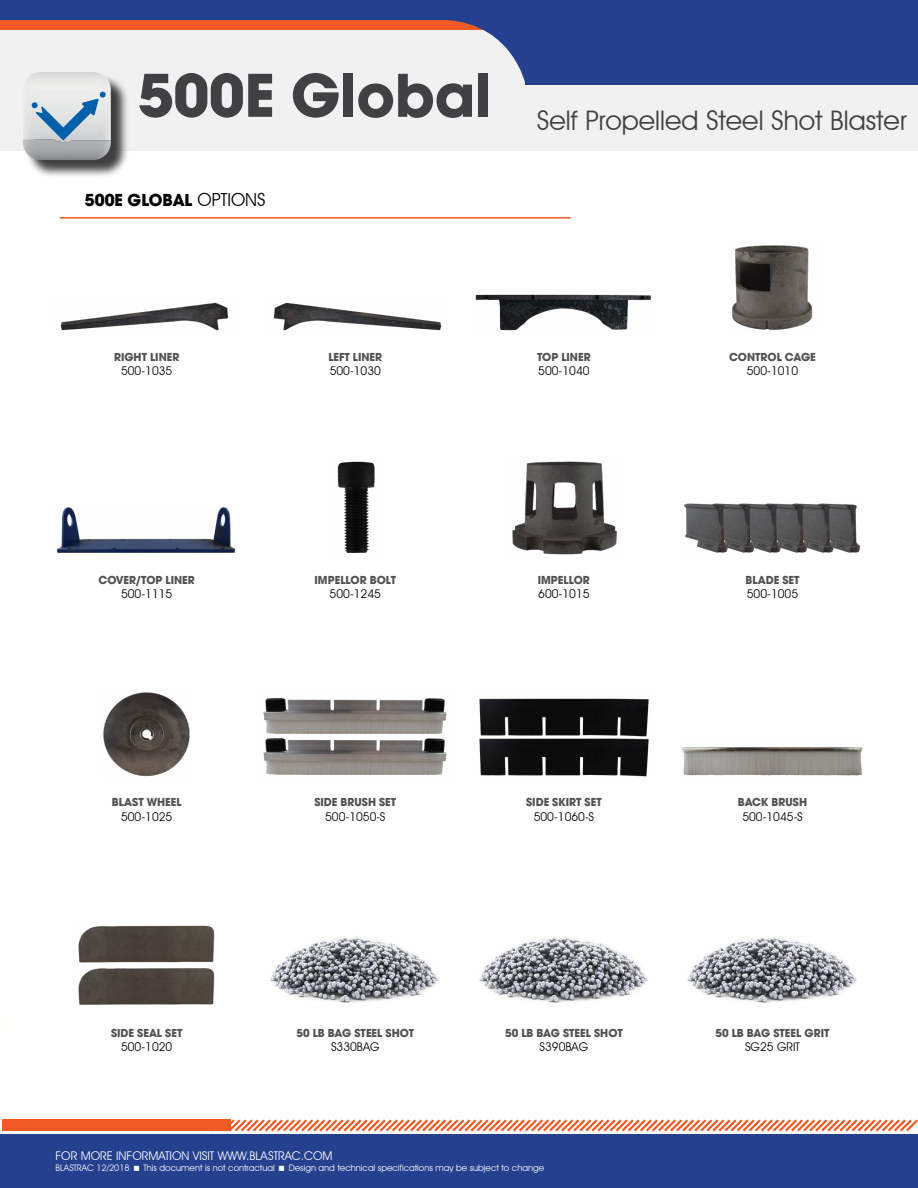
<style>
.page{position:relative;width:918px;height:1188px;background:#fff}
.page>*{position:absolute;margin:0;border:0;box-sizing:border-box;transform-origin:0 0}
.t1{font:700 64.5px "Avant Garde Md ITC";color:#414042}
.t2{font:27px "Avant Garde IT Cby BT";color:#414042}
.t3{font:700 18px "Avant Garde Md ITC";color:#000}
.t4{font:700 12px "Avant Garde Md ITC";color:#515254}
.t5{font:12px "Avant Garde IT Cby BT";color:#000}
.t6{font:12px "Avant Garde IT Cby BT";color:#fff}
.t7{font:9px "Avant Garde IT Cby BT";color:#fff}
.s1{font-family:"Avant Garde IT Cby BT";font-weight:400}
</style>
<div class="page">
<div style="left:0;top:0;width:918px;height:151px;background:#f1f1f2"></div>
<div style="left:2px;top:1119px;width:229px;height:12px;background:#f15a22"></div>
<div style="left:0;top:1134px;width:918px;height:54px;background:#25408f"></div>
<svg style="left:211px;top:1119px;width:707px;height:13px"></svg>
<div style="left:526px;top:0;width:392px;height:85px;background:#25408f"></div>
<svg style="left:0;top:0;width:526px;height:85px"></svg>
<div style="left:25px;top:74px;width:104px;height:105px;background:#000;opacity:.75"></div>
<svg style="left:23px;top:72px;width:88px;height:68px"></svg>
<img style="left:23px;top:140px;width:88px;height:20px">
<hr style="left:60px;top:217px;width:511px;height:2px;background:#f15a22">
<img style="left:60px;top:302px;width:168px;height:29px">
<img style="left:475px;top:294px;width:176px;height:37px">
<img style="left:274px;top:302px;width:168px;height:29px">
<img style="left:732px;top:245px;width:81px;height:85px">
<img style="left:56px;top:507px;width:180px;height:46px">
<img style="left:512px;top:461px;width:105px;height:94px">
<img style="left:337px;top:461px;width:38px;height:92px">
<img style="left:684px;top:503px;width:177px;height:50px">
<img style="left:78px;top:925px;width:137px;height:80px">
<img style="left:479px;top:937px;width:169px;height:66px">
<img style="left:270px;top:937px;width:169px;height:66px">
<img style="left:687px;top:937px;width:170px;height:66px">
<img style="left:103px;top:692px;width:87px;height:85px">
<img style="left:479px;top:698px;width:170px;height:79px">
<img style="left:682px;top:747px;width:181px;height:29px">
<img style="left:263px;top:698px;width:184px;height:36px">
<img style="left:263px;top:738px;width:184px;height:37px">
<h1 class="t1" style="left:138px;top:56px;width:355px">500E Global</h1>
<h3 class="t3" style="left:85px;top:189px;width:182px">500E GLOBAL <span class="s1">OPTIONS</span></h3>
<h2 class="t2" style="left:537px;top:104px;width:371px">Self Propelled Steel Shot Blaster</h2>
<p class="t4" style="left:114px;top:350px;width:67px">RIGHT LINER</p>
<p class="t5" style="left:121px;top:364px;width:53px">500-1035</p>
<p class="t4" style="left:328px;top:350px;width:55px">LEFT LINER</p>
<p class="t5" style="left:330px;top:364px;width:53px">500-1030</p>
<p class="t4" style="left:537px;top:350px;width:55px">TOP LINER</p>
<p class="t5" style="left:538px;top:364px;width:53px">500-1040</p>
<p class="t4" style="left:729px;top:350px;width:88px">CONTROL CAGE</p>
<p class="t5" style="left:747px;top:364px;width:53px">500-1010</p>
<p class="t4" style="left:99px;top:572px;width:98px">COVER/TOP LINER</p>
<p class="t5" style="left:121px;top:587px;width:53px">500-1115</p>
<p class="t4" style="left:315px;top:572px;width:83px">IMPELLOR BOLT</p>
<p class="t5" style="left:330px;top:587px;width:53px">500-1245</p>
<p class="t4" style="left:538px;top:572px;width:54px">IMPELLOR</p>
<p class="t5" style="left:538px;top:587px;width:53px">600-1015</p>
<p class="t4" style="left:745px;top:572px;width:56px">BLADE SET</p>
<p class="t5" style="left:747px;top:587px;width:53px">500-1005</p>
<p class="t4" style="left:112px;top:795px;width:71px">BLAST WHEEL</p>
<p class="t5" style="left:121px;top:809px;width:53px">500-1025</p>
<p class="t4" style="left:314px;top:795px;width:83px">SIDE BRUSH SET</p>
<p class="t5" style="left:325px;top:809px;width:62px">500-1050-S</p>
<p class="t4" style="left:526px;top:795px;width:77px">SIDE SKIRT SET</p>
<p class="t5" style="left:534px;top:809px;width:62px">500-1060-S</p>
<p class="t4" style="left:738px;top:795px;width:71px">BACK BRUSH</p>
<p class="t5" style="left:742px;top:809px;width:62px">500-1045-S</p>
<p class="t4" style="left:111px;top:1025px;width:73px">SIDE SEAL SET</p>
<p class="t5" style="left:121px;top:1040px;width:53px">500-1020</p>
<p class="t4" style="left:297px;top:1025px;width:119px">50 LB BAG STEEL SHOT</p>
<p class="t5" style="left:331px;top:1040px;width:50px">S330BAG</p>
<p class="t4" style="left:505px;top:1025px;width:119px">50 LB BAG STEEL SHOT</p>
<p class="t5" style="left:540px;top:1040px;width:50px">S390BAG</p>
<p class="t4" style="left:716px;top:1025px;width:115px">50 LB BAG STEEL GRIT</p>
<p class="t5" style="left:745px;top:1040px;width:56px">SG25 GRIT</p>
<p class="t6" style="left:55px;top:1149px;width:278px">FOR MORE INFORMATION VISIT WWW.BLASTRAC.COM</p>
<p class="t7" style="left:55px;top:1162px;width:76px">BLASTRAC 12/2018</p>
<p class="t7" style="left:144px;top:1162px;width:133px">This document is not contractual</p>
<p class="t7" style="left:289px;top:1162px;width:257px">Design and technical specifications may be subject to change</p>
</div>
